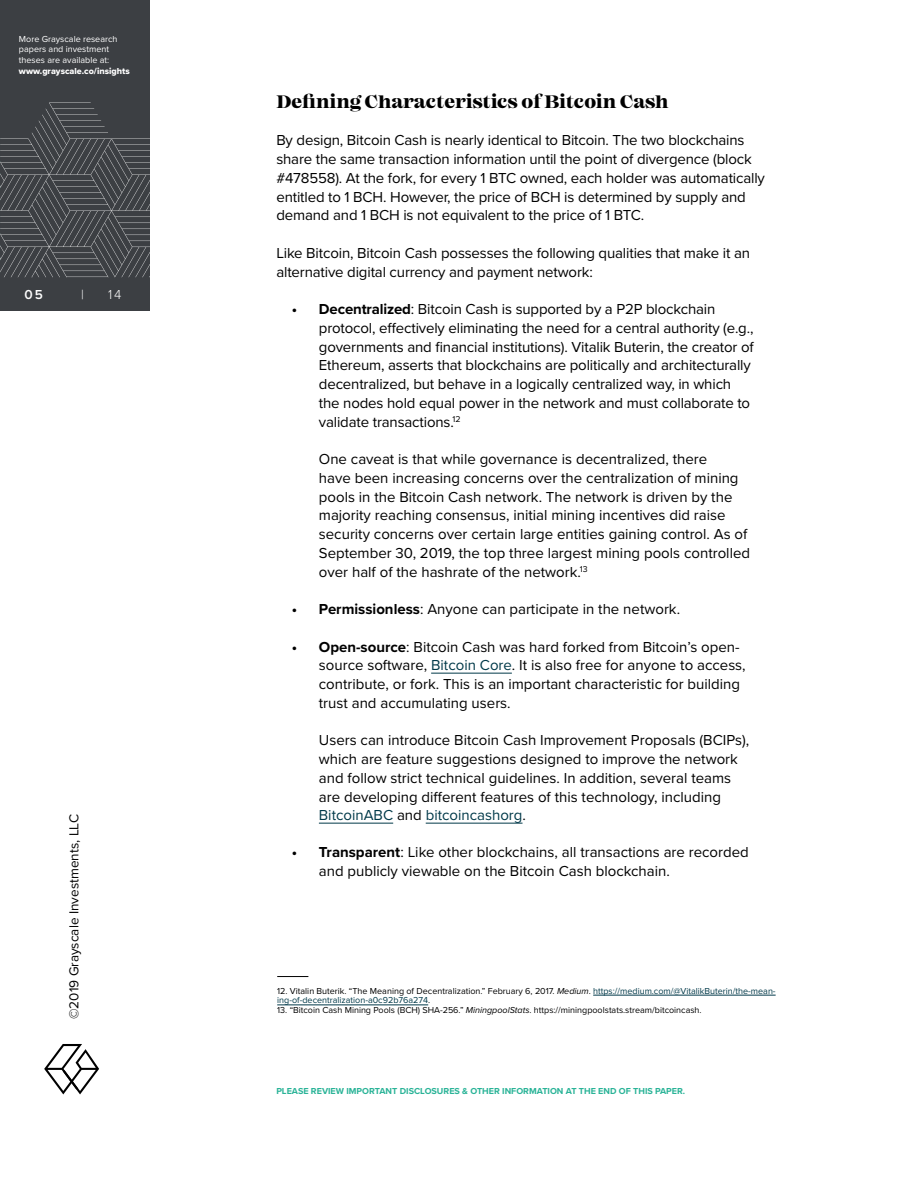
<style>
.page{position:relative;width:918px;height:1188px;background:#fff}
.page>*{position:absolute;margin:0;border:0;box-sizing:border-box;transform-origin:0 0}
.t1{font:800 18px "Mackay";color:#000}
.t2{font:15px/18.8px "Proxima Nova";color:#000}
.t3{font:13.5px "Proxima Nova";color:#000}
.t4{font:300 13.5px "Proxima Nova";color:#fff}
.t5{font:600 13.5px "Proxima Nova";color:#fff}
.t6{font:9px/9.8px "Proxima Nova";color:#003949}
.t7{font:9px "Proxima Nova";color:#000}
.t8{font:700 9px "Proxima Nova";color:#29b397}
.t9{font:9px/10.8px "Proxima Nova";color:#fff}
.t10{font:9px "Proxima Nova Extrabld";color:#fff}
.s1{font-weight:700}
.s2{color:#003949}
.s3{color:#000}
.s4{font-style:italic;color:#000}
.s5{font-style:italic}
</style>
<div class="page">
<div style="left:0;top:0;width:150px;height:310px;background:#3c3f43"></div>
<svg style="left:0;top:103px;width:150px;height:174px"></svg>
<svg style="left:44px;top:1044px;width:55px;height:50px"></svg>
<hr style="left:593px;top:995px;width:183px;height:1px;background:#003949">
<hr style="left:277px;top:1005px;width:151px;height:1px;background:#003949">
<hr style="left:277px;top:976px;width:31px;height:1px;background:#000">
<hr style="left:431px;top:673px;width:81px;height:1px;background:#003949">
<hr style="left:319px;top:823px;width:74px;height:1px;background:#003949">
<hr style="left:426px;top:823px;width:97px;height:1px;background:#003949">
<p class="t9" style="left:19px;top:33px;width:100px">More Grayscale research papers and investment theses are available at:</p>
<p class="t10" style="left:19px;top:64px;width:112px">www.grayscale.co/insights</p>
<p class="t5" style="left:25px;top:284px;width:20px">05</p>
<p class="t4" style="left:81px;top:284px;width:4px">|</p>
<p class="t4" style="left:108px;top:284px;width:15px">14</p>
<p class="t3" style="left:64px;top:1019px;width:207px;rotate:-90deg">©2019 Grayscale Investments, LLC</p>
<p class="t1" style="left:276px;top:90px;width:394px">Defining Characteristics of Bitcoin Cash</p>
<p class="t2" style="left:276px;top:130px;width:490px">By design, Bitcoin Cash is nearly identical to Bitcoin. The two blockchains share the same transaction information until the point of divergence (block #478558). At the fork, for every 1 BTC owned, each holder was automatically entitled to 1 BCH. However, the price of BCH is determined by supply and demand and 1 BCH is not equivalent to the price of 1 BTC.</p>
<p class="t2" style="left:276px;top:243px;width:475px">Like Bitcoin, Bitcoin Cash possesses the following qualities that make it an alternative digital currency and payment network:</p>
<p class="t2" style="left:319px;top:299px;width:436px;text-indent:-27px"><span class="s1">• Decentralized</span>: Bitcoin Cash is supported by a P2P blockchain protocol, effectively eliminating the need for a central authority (e.g., governments and financial institutions). Vitalik Buterin, the creator of Ethereum, asserts that blockchains are politically and architecturally decentralized, but behave in a logically centralized way, in which the nodes hold equal power in the network and must collaborate to validate transactions.<sup>12</sup></p>
<p class="t2" style="left:319px;top:449px;width:433px">One caveat is that while governance is decentralized, there<br>have been increasing concerns over the centralization of mining pools in the Bitcoin Cash network. The network is driven by the majority reaching consensus, initial mining incentives did raise security concerns over certain large entities gaining control. As of September 30, 2019, the top three largest mining pools controlled over half of the hashrate of the network.<sup>13</sup></p>
<p class="t2" style="left:292px;top:599px;width:390px"><span class="s1">• Permissionless</span>: Anyone can participate in the network.</p>
<p class="t2" style="left:319px;top:637px;width:428px;text-indent:-27px"><span class="s1">• Open-source</span>: Bitcoin Cash was hard forked from Bitcoin’s open&shy;source software, <span class="s2">Bitcoin Core</span>. It is also free for anyone to access, contribute, or fork. This is an important characteristic for building trust and accumulating users.</p>
<p class="t2" style="left:319px;top:730px;width:432px">Users can introduce Bitcoin Cash Improvement Proposals (BCIPs), which are feature suggestions designed to improve the network and follow strict technical guidelines. In addition, several teams are developing different features of this technology, including <span class="s2">BitcoinABC</span> and <span class="s2">bitcoincashorg</span>.</p>
<p class="t2" style="left:319px;top:842px;width:431px;text-indent:-27px"><span class="s1">• Transparent</span>: Like other blockchains, all transactions are recorded and publicly viewable on the Bitcoin Cash blockchain.</p>
<p class="t6" style="left:277px;top:985px;width:500px"><span class="s3">12. Vitalin Buterik. “The Meaning of Decentralization.” February 6, 2017.</span> <span class="s4">Medium</span><span class="s3">.</span> https://medium.com/@VitalikButerin/the-mean&shy;ing-of-decentralization-a0c92b76a274<span class="s3">.</span></p>
<p class="t7" style="left:277px;top:1003px;width:426px">13. “Bitcoin Cash Mining Pools (BCH) SHA-256.” <span class="s5">MiningpoolStats</span>. https://miningpoolstats.stream/bitcoincash.</p>
<p class="t8" style="left:276px;top:1084px;width:410px">PLEASE REVIEW IMPORTANT DISCLOSURES &amp; OTHER INFORMATION AT THE END OF THIS PAPER.</p>
</div>
